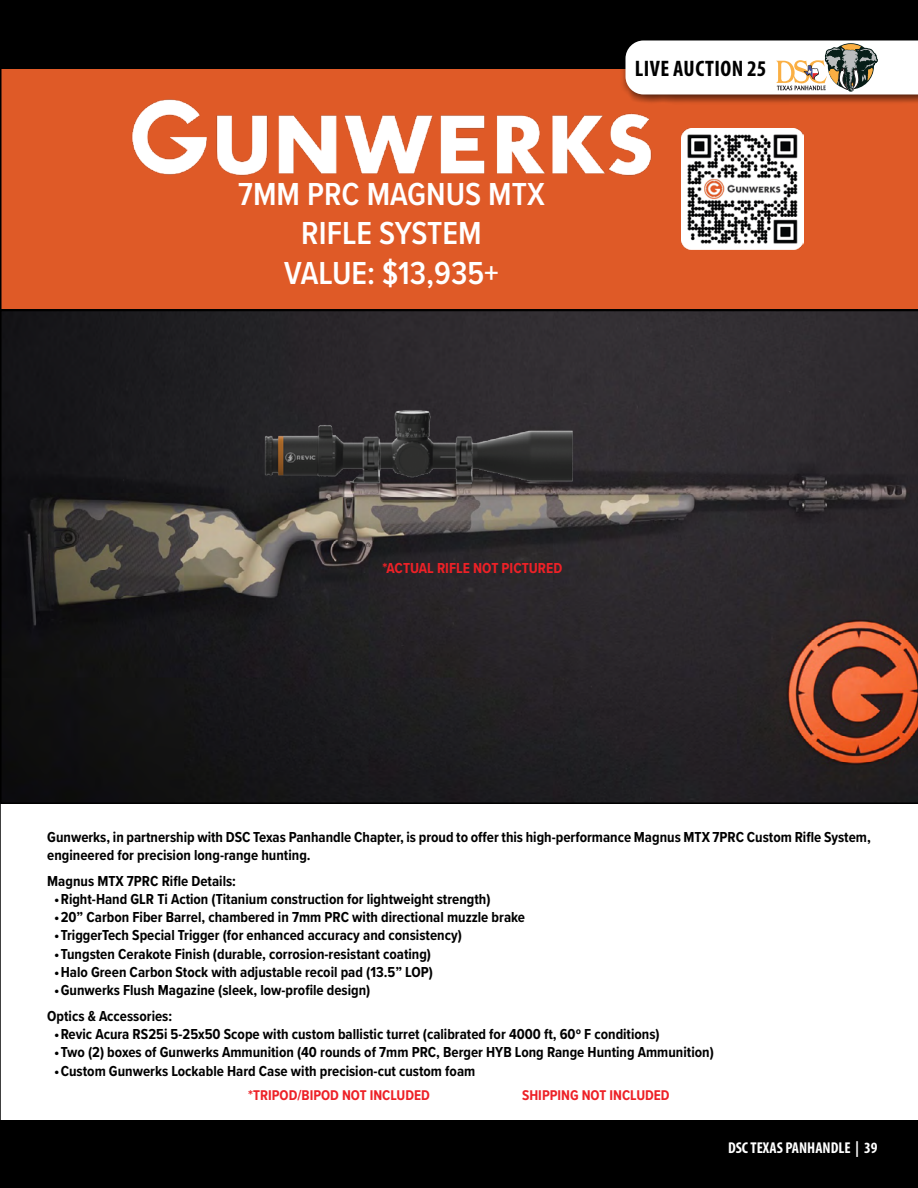
<style>
.page{position:relative;width:918px;height:1188px;background:#fff}
.page>*{position:absolute;margin:0;border:0;box-sizing:border-box;transform-origin:0 0}
.t1{font:600 33px/39.6px "Proxima Nova Cond";color:#fff;text-align:center}
.t2{font:700 condensed 22.5px "Myriad Pro";letter-spacing:.02em;color:#000}
.t3{font:700 condensed 15.75px "Myriad Pro";color:#fff}
.t4{font:700 15px/18.3px "Proxima Nova Cond";color:#000}
.t5{font:700 15px "Proxima Nova Cond";color:#ed2127}
.t6{font:700 14.7px "Proxima Nova Cond";color:#ed2127}
</style>
<div class="page">
<div style="left:0;top:1120px;width:918px;height:68px;background:#000"></div>
<div style="left:0;top:0;width:918px;height:68px;background:#000"></div>
<svg style="left:1px;top:310px;width:917px;height:494px;background:#2e2829"></svg>
<div style="left:1px;top:68px;width:917px;height:242px;background:#df5a27"></div>
<img style="left:122px;top:68px;width:540px;height:140px">
<img style="left:682px;top:128px;width:121px;height:122px">
<img style="left:256px;top:405px;width:324px;height:81px">
<div style="left:620px;top:35px;width:298px;height:70px;background:#000;opacity:.75"></div>
<svg style="left:626px;top:40px;width:292px;height:54px"></svg>
<svg style="left:0;top:68px;width:1px;height:1052px"></svg>
<h1 class="t1" style="left:238px;top:173px;width:308px">7MM PRC MAGNUS MTX<br>RIFLE SYSTEM<br>VALUE: $13,935+</h1>
<h2 class="t2" style="left:635px;top:54px;width:133px">LIVE AUCTION 25</h2>
<p class="t5" style="left:383px;top:557px;width:181px">*ACTUAL RIFLE NOT PICTURED</p>
<p class="t4" style="left:47px;top:828px;width:825px">Gunwerks, in partnership with DSC Texas Panhandle Chapter, is proud to offer this high-performance Magnus MTX 7PRC Custom Rifle System, engineered for precision long-range hunting.</p>
<p class="t4" style="left:47px;top:871px;width:190px">Magnus MTX 7PRC Rifle Details:</p>
<p class="t4" style="left:54px;top:889px;width:438px">•Right-Hand GLR Ti Action (Titanium construction for lightweight strength)</p>
<p class="t4" style="left:54px;top:908px;width:473px">•20” Carbon Fiber Barrel, chambered in 7mm PRC with directional muzzle brake</p>
<p class="t4" style="left:54px;top:926px;width:409px">•TriggerTech Special Trigger (for enhanced accuracy and consistency)</p>
<p class="t4" style="left:54px;top:944px;width:379px">•Tungsten Cerakote Finish (durable, corrosion-resistant coating)</p>
<p class="t4" style="left:54px;top:963px;width:381px">•Halo Green Carbon Stock with adjustable recoil pad (13.5” LOP)</p>
<p class="t4" style="left:47px;top:978px;width:325px;line-height:25px;text-indent:7px">•Gunwerks Flush Magazine (sleek, low-profile design)<br>Optics &amp; Accessories:</p>
<p class="t4" style="left:54px;top:1024px;width:607px">•Revic Acura RS25i 5-25x50 Scope with custom ballistic turret (calibrated for 4000 ft, 60º F conditions)</p>
<p class="t4" style="left:54px;top:1043px;width:661px">•Two (2) boxes of Gunwerks Ammunition (40 rounds of 7mm PRC, Berger HYB Long Range Hunting Ammunition)</p>
<p class="t4" style="left:54px;top:1061px;width:423px">•Custom Gunwerks Lockable Hard Case with precision-cut custom foam</p>
<p class="t6" style="left:248px;top:1085px;width:183px">*TRIPOD/BIPOD NOT INCLUDED</p>
<p class="t6" style="left:522px;top:1085px;width:149px">SHIPPING NOT INCLUDED</p>
<p class="t3" style="left:728px;top:1138px;width:151px">DSC TEXAS PANHANDLE | 39</p>
</div>
